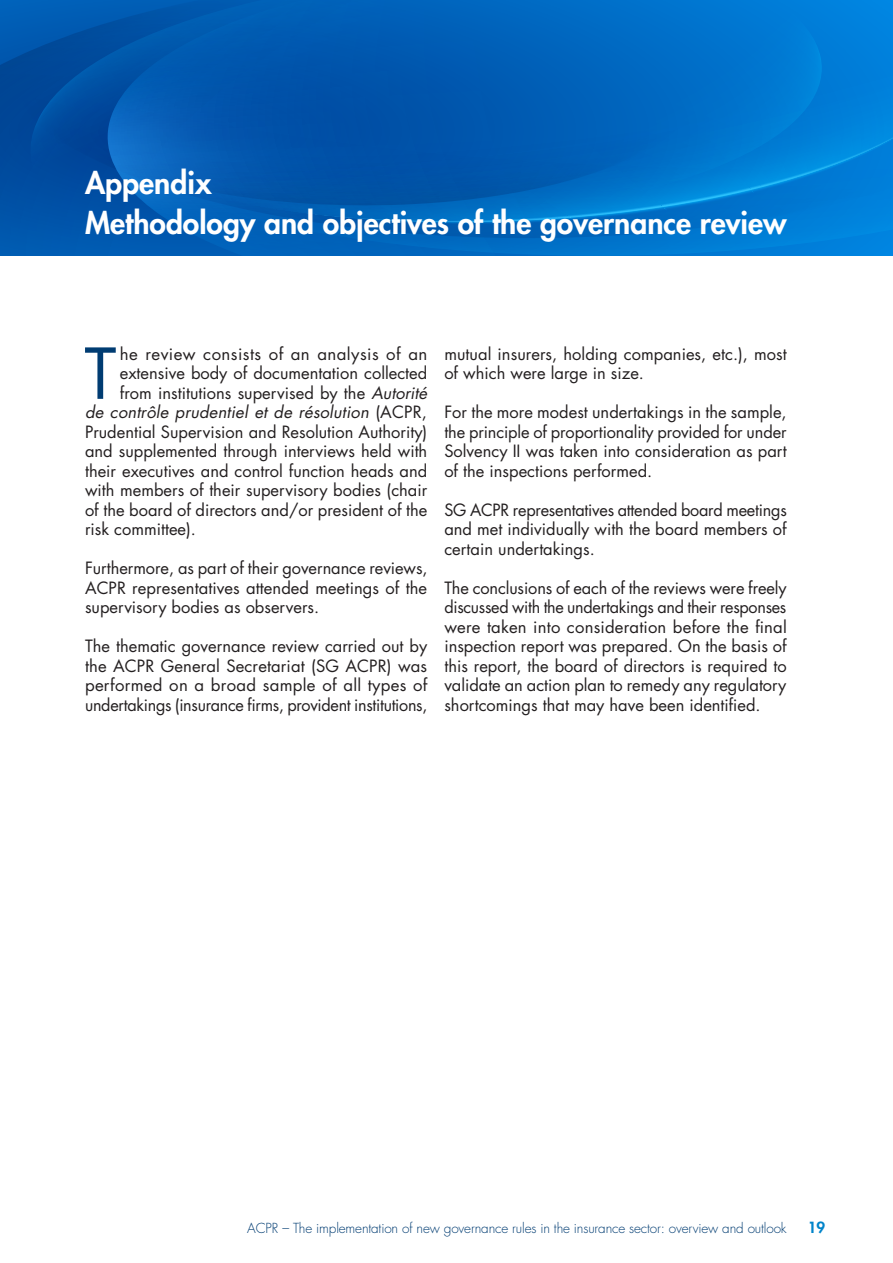
<style>
.page{position:relative;width:893px;height:1263px;background:#fff}
.page>*{position:absolute;margin:0;border:0;box-sizing:border-box;transform-origin:0 0}
.t1{font:68.25px "Futura Std";color:#003c72}
.t2{font:800 30px/40.2px "Futura Std";color:#fff}
.t3{font:16.5px/19.5px "Futura Std";color:#231f20;text-align:justify}
.t4{font:italic 16.5px "Futura Std";letter-spacing:.01em;color:#231f20}
.t5{font:16.5px "Futura Std";letter-spacing:.025em;color:#231f20}
.t6{font:800 15px "Futura Std";color:#0084ca}
.t7{font:300 13.5px "Futura Std";letter-spacing:-.01em;color:#003c72}
.s1{font-style:italic}
.s2{font-style:normal}
</style>
<div class="page">
<svg style="left:0;top:238px;width:893px;height:17px;background:#0073cc"></svg>
<svg style="left:0;top:10px;width:30px;height:228px;background:#004da1"></svg>
<svg style="left:108px;top:238px;width:501px;height:17px;background:#0065bc"></svg>
<svg style="left:30px;top:0;width:863px;height:238px;background:#0063ba"></svg>
<h2 class="t2" style="left:85px;top:162px;width:703px">Appendix<br>Methodology and objectives of the governance review</h2>
<h1 class="t1" style="left:84px;top:330px;width:34px">T</h1>
<p class="t5" style="left:120px;top:343px;width:309px">he review consists of an analysis of an</p>
<p class="t3" style="left:120px;top:364px;width:309px">extensive body of documentation collected</p>
<p class="t3" style="left:120px;top:383px;width:309px">from institutions supervised by the <span class="s1">Autorité</span></p>
<p class="t4" style="left:85px;top:402px;width:344px">de contrôle prudentiel et de résolution <span class="s2">(ACPR,</span></p>
<p class="t3" style="left:85px;top:422px;width:344px">Prudential Supervision and Resolution Authority)</p>
<p class="t3" style="left:85px;top:442px;width:344px">and supplemented through interviews held with</p>
<p class="t3" style="left:85px;top:461px;width:344px">their executives and control function heads and</p>
<p class="t3" style="left:85px;top:481px;width:344px">with members of their supervisory bodies (chair</p>
<p class="t3" style="left:85px;top:500px;width:344px">of the board of directors and/or president of the</p>
<p class="t3" style="left:85px;top:520px;width:112px">risk committee).</p>
<p class="t3" style="left:85px;top:559px;width:344px">Furthermore, as part of their governance reviews, ACPR representatives attended meetings of the supervisory bodies as observers.</p>
<p class="t3" style="left:85px;top:637px;width:344px">The thematic governance review carried out by the ACPR General Secretariat (SG ACPR) was performed on a broad sample of all types of undertakings (insurance firms, provident institutions,</p>
<p class="t3" style="left:444px;top:344px;width:344px">mutual insurers, holding companies, etc.), most of which were large in size.</p>
<p class="t3" style="left:444px;top:403px;width:344px">For the more modest undertakings in the sample, the principle of proportionality provided for under Solvency II was taken into consideration as part of the inspections performed.</p>
<p class="t3" style="left:444px;top:500px;width:344px">SG ACPR representatives attended board meetings and met individually with the board members of certain undertakings.</p>
<p class="t3" style="left:444px;top:578px;width:344px">The conclusions of each of the reviews were freely discussed with the undertakings and their responses were taken into consideration before the final inspection report was prepared. On the basis of this report, the board of directors is required to validate an action plan to remedy any regulatory shortcomings that may have been identified.</p>
<p class="t7" style="left:247px;top:1220px;width:541px">ACPR – The implementation of new governance rules in the insurance sector: overview and outlook</p>
<p class="t6" style="left:808px;top:1218px;width:19px">19</p>
</div>
